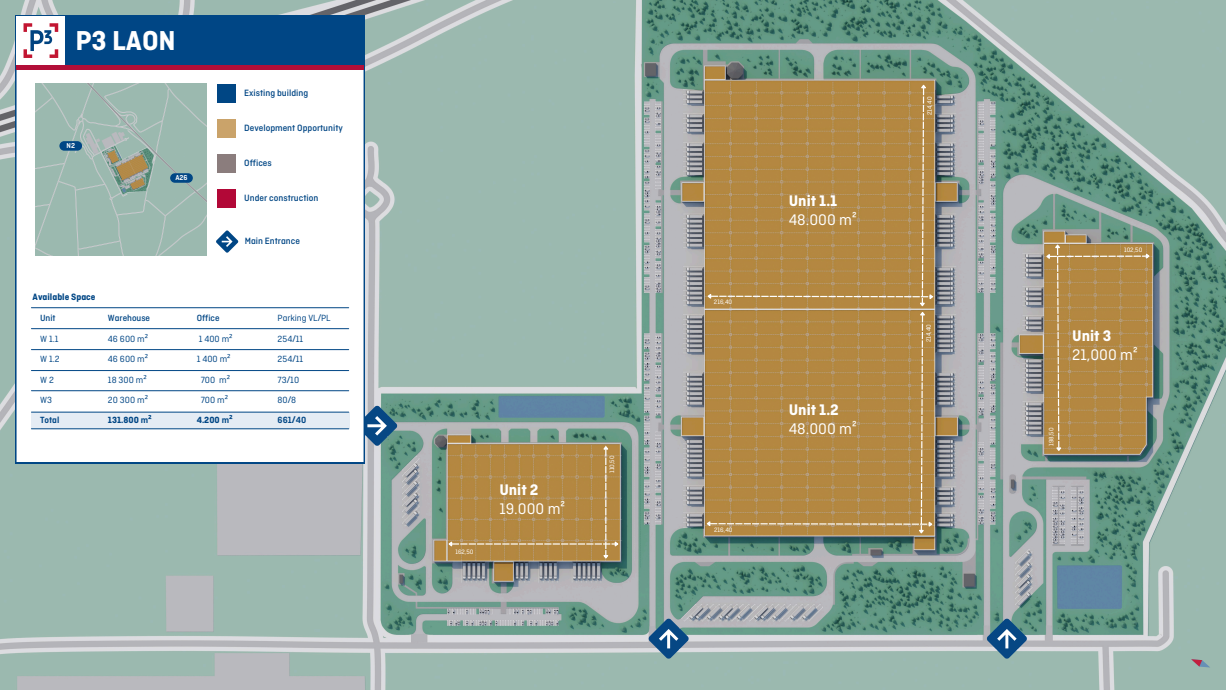
<style>
.page{position:relative;width:1226px;height:690px;background:#fff}
.page>*{position:absolute;margin:0;border:0;box-sizing:border-box;transform-origin:0 0}
.t1{font:700 28.8px "Ciutadella";color:#fff}
.t2{font:16.16px/18.9px "Ciutadella";color:#fff}
.t3{font:700 9.72px "Ciutadella TRIAL";color:#004685}
.t4{font:500 9.6px "Ciutadella TRIAL";color:#004685}
.t5{font:500 9.6px "Ciutadella TRIAL";color:#004684}
.t6{font:500 9.6px "Ciutadella";color:#004685}
.t7{font:9.44px/20.4px "Ciutadella TRIAL";color:#004685}
.t8{font:700 9.44px "Ciutadella TRIAL";color:#004685}
.t9{font:500 9.44px "Ciutadella TRIAL";color:#004685}
.t10{font:600 7.56px "Ciutadella";color:#fff}
.t11{font:6.68px "Ciutadella";color:#fff}
.s1{font-weight:500}
.s2{font-weight:600}
.s3{font-family:"Noto Sans"}
.s4{font-weight:700}
.s5{font-family:"Noto Sans";font-weight:700}
</style>
<div class="page">
<img style="left:0;top:0;width:1226px;height:690px">
<svg style="left:447px;top:445px;width:173px;height:115px;background:#b48a48"></svg>
<svg style="left:1190px;top:656px;width:22px;height:15px"></svg>
<svg style="left:365px;top:406px;width:32px;height:40px"></svg>
<svg style="left:15px;top:15px;width:350px;height:448px"></svg>
<div style="left:16px;top:16px;width:348px;height:53px;background:#004685"></div>
<hr style="left:17px;top:65px;width:347px;height:4px;background:#b20f39">
<div style="left:17px;top:16px;width:48px;height:49px;background:#fff"></div>
<svg style="left:24px;top:23px;width:34px;height:35px"></svg>
<div style="left:31px;top:412px;width:318px;height:17px;background:#e5ecf4"></div>
<hr style="left:31px;top:307px;width:318px;height:1px;background:#004684">
<hr style="left:31px;top:328px;width:318px;height:1px;background:#004685">
<hr style="left:31px;top:349px;width:318px;height:1px;background:#004685">
<hr style="left:31px;top:370px;width:318px;height:1px;background:#004685">
<hr style="left:31px;top:428px;width:318px;height:1px;background:#004684">
<img style="left:36px;top:83px;width:170px;height:173px">
<div style="left:217px;top:84px;width:19px;height:19px;background:#004684"></div>
<div style="left:217px;top:119px;width:19px;height:19px;background:#caa36a"></div>
<div style="left:217px;top:154px;width:19px;height:19px;background:#8b7d7d"></div>
<div style="left:217px;top:189px;width:19px;height:19px;background:#b20837"></div>
<svg style="left:216px;top:230px;width:22px;height:23px"></svg>
<div style="left:170px;top:173px;width:23px;height:10px;background:#004685;border-radius:5px"></div>
<hr style="left:31px;top:412px;width:318px;height:1px;background:#004685">
<svg style="left:649px;top:619px;width:39px;height:40px;background:#5d84a1"></svg>
<div style="left:59px;top:141px;width:23px;height:10px;background:#004685;border-radius:5px"></div>
<svg style="left:1045px;top:243px;width:106px;height:209px;background:#b38a48"></svg>
<svg style="left:987px;top:619px;width:40px;height:40px;background:#54819b"></svg>
<hr style="left:31px;top:390px;width:318px;height:1px;background:#004685">
<svg style="left:705px;top:83px;width:229px;height:452px;background:#b48946"></svg>
<p class="t1" style="left:75px;top:25px;width:102px">P3 LAON</p>
<p class="t10" style="left:66px;top:141px;width:10px">N2</p>
<p class="t10" style="left:175px;top:174px;width:14px">A26</p>
<p class="t6" style="left:244px;top:87px;width:65px">Existing building</p>
<p class="t4" style="left:244px;top:124px;width:100px">Development Opportunity</p>
<h4 class="t4" style="left:244px;top:159px;width:29px">Offices</h4>
<h4 class="t5" style="left:244px;top:194px;width:76px">Under construction</h4>
<p class="t4" style="left:245px;top:237px;width:57px">Main Entrance</p>
<h4 class="t3" style="left:33px;top:293px;width:64px">Available Space</h4>
<h2 class="t7" style="left:40px;top:309px;width:21px"><span class="s1">Unit<br></span>W 1.1<br>W 1.2<br>W2<br>W3<br><span class="s2">Total</span></h2>
<h4 class="t7" style="left:108px;top:309px;width:45px"><span class="s1">Warehouse<br></span>46 600 m<span class="s3">²<br></span>46 600 m<span class="s3">²<br></span>18 300 m<span class="s3">²<br></span>20 300 m<span class="s3">²<br></span><span class="s4">131.800</span> <span class="s2">m</span><span class="s5">²</span></h4>
<p class="t9" style="left:197px;top:314px;width:24px">Office</p>
<p class="t7" style="left:199px;top:329px;width:35px">1 400 m<span class="s3">²</span></p>
<p class="t7" style="left:197px;top:350px;width:35px">1 400 m<span class="s3">²</span></p>
<p class="t7" style="left:201px;top:370px;width:31px">700 m<span class="s3">²</span></p>
<p class="t7" style="left:201px;top:390px;width:29px">700 m<span class="s3">²</span></p>
<p class="t8" style="left:197px;top:416px;width:37px">4.200 <span class="s2">m</span><span class="s3">²</span></p>
<p class="t7" style="left:278px;top:309px;width:55px">Parking VL<span class="s3">/</span>PL<br>254<span class="s3">/</span>11<br>254<span class="s3">/</span>11<br>73<span class="s3">/</span>10<br>80<span class="s3">/</span>8<br><span class="s2">661</span><span class="s5">/</span><span class="s2">40</span></p>
<h5 class="t11" style="left:455px;top:549px;width:20px">162,50</h5>
<h3 class="t2" style="left:499px;top:482px;width:67px"><span class="s4">Unit 2<br></span>19.000 m²</h3>
<p class="t11" style="left:609px;top:473px;width:19px;rotate:-90deg">110,50</p>
<p class="t11" style="left:714px;top:299px;width:20px">216,40</p>
<h2 class="t11" style="left:714px;top:526px;width:20px">216,40</h2>
<p class="t2" style="left:789px;top:193px;width:69px"><span class="s4">Unit 1.1<br></span>48.000 m²</p>
<p class="t2" style="left:789px;top:402px;width:69px"><span class="s4">Unit 1.2<br></span>48.000 m²</p>
<h2 class="t11" style="left:926px;top:115px;width:20px;rotate:-90deg">214,40</h2>
<h5 class="t11" style="left:925px;top:342px;width:20px;rotate:-90deg">214,40</h5>
<p class="t11" style="left:1124px;top:246px;width:20px">102,50</p>
<h1 class="t2" style="left:1072px;top:328px;width:67px"><span class="s4">Unit 3<br></span>21,000 m²</h1>
<p class="t11" style="left:1048px;top:446px;width:20px;rotate:-90deg">198,50</p>
</div>
